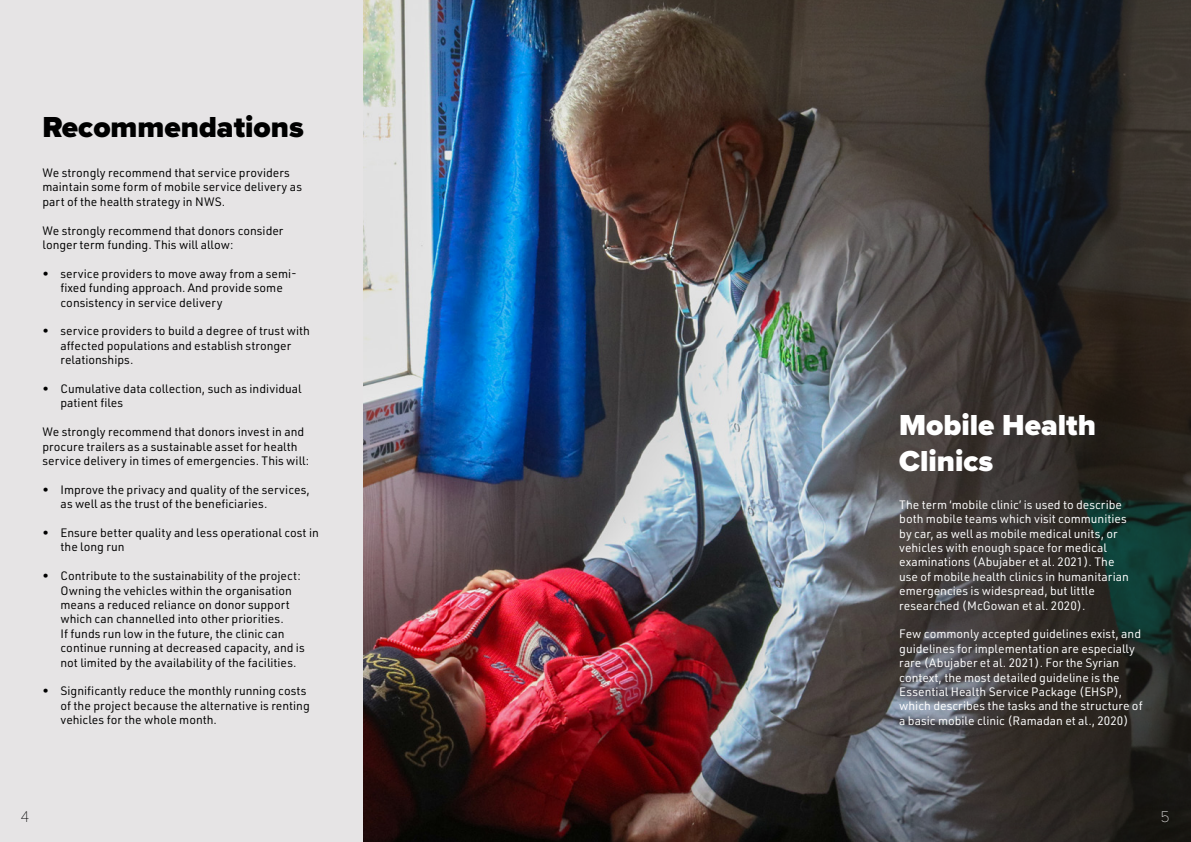
<style>
.page{position:relative;width:1191px;height:842px;background:#e6e4e5}
.page>*{position:absolute;margin:0;border:0;box-sizing:border-box;transform-origin:0 0}
.t1{font:900 30px/36px "Proxima Nova";color:#fff}
.t2{font:900 30px "Proxima Nova";color:#000}
.t3{font:100 16px "Proxima Nova T";color:#000}
.t4{font:100 16px "Proxima Nova T";color:#fff}
.t5{font:12px/14.4px "URWDIN";color:#000}
.t6{font:12px/14.4px "URWDIN";color:#fff}
</style>
<div class="page">
<img style="left:363px;top:0;width:334px;height:842px">
<img style="left:697px;top:0;width:494px;height:842px">
<h1 class="t2" style="left:43px;top:104px;width:263px">Recommendations</h1>
<p class="t5" style="left:43px;top:165px;width:261px">We strongly recommend that service providers maintain some form of mobile service delivery as part of the health strategy in NWS.</p>
<p class="t5" style="left:43px;top:223px;width:242px">We strongly recommend that donors consider longer term funding. This will allow:</p>
<p class="t5" style="left:61px;top:266px;width:238px;text-indent:-18px">• service providers to move away from a semi&shy;fixed funding approach. And provide some consistency in service delivery</p>
<p class="t5" style="left:61px;top:323px;width:251px;text-indent:-18px">• service providers to build a degree of trust with affected populations and establish stronger relationships.</p>
<p class="t5" style="left:61px;top:381px;width:243px;text-indent:-18px">• Cumulative data collection, such as individual patient files</p>
<p class="t5" style="left:43px;top:424px;width:268px">We strongly recommend that donors invest in and procure trailers as a sustainable asset for health service delivery in times of emergencies. This will:</p>
<p class="t5" style="left:61px;top:482px;width:251px;text-indent:-18px">• Improve the privacy and quality of the services, as well as the trust of the beneficiaries.</p>
<p class="t5" style="left:61px;top:525px;width:260px;text-indent:-18px">• Ensure better quality and less operational cost in the long run</p>
<p class="t5" style="left:61px;top:568px;width:246px;text-indent:-18px">• Contribute to the sustainability of the project:<br>Owning the vehicles within the organisation means a reduced reliance on donor support which can channelled into other priorities.<br>If funds run low in the future, the clinic can continue running at decreased capacity, and is not limited by the availability of the facilities.</p>
<p class="t5" style="left:61px;top:683px;width:251px;text-indent:-18px">• Significantly reduce the monthly running costs of the project because the alternative is renting vehicles for the whole month.</p>
<h2 class="t3" style="left:21px;top:805px;width:10px">4</h2>
<h1 class="t1" style="left:899px;top:406px;width:198px">Mobile Health<br>Clinics</h1>
<p class="t6" style="left:899px;top:497px;width:231px">The term ‘mobile clinic’ is used to describe both mobile teams which visit communities by car, as well as mobile medical units, or vehicles with enough space for medical examinations (Abujaber et al. 2021). The use of mobile health clinics in humanitarian emergencies is widespread, but little researched (McGowan et al. 2020).</p>
<p class="t6" style="left:899px;top:627px;width:245px">Few commonly accepted guidelines exist, and guidelines for implementation are especially rare (Abujaber et al. 2021). For the Syrian context, the most detailed guideline is the Essential Health Service Package (EHSP), which describes the tasks and the structure of a basic mobile clinic (Ramadan et al., 2020)</p>
<h2 class="t4" style="left:1160px;top:804px;width:11px">5</h2>
</div>
